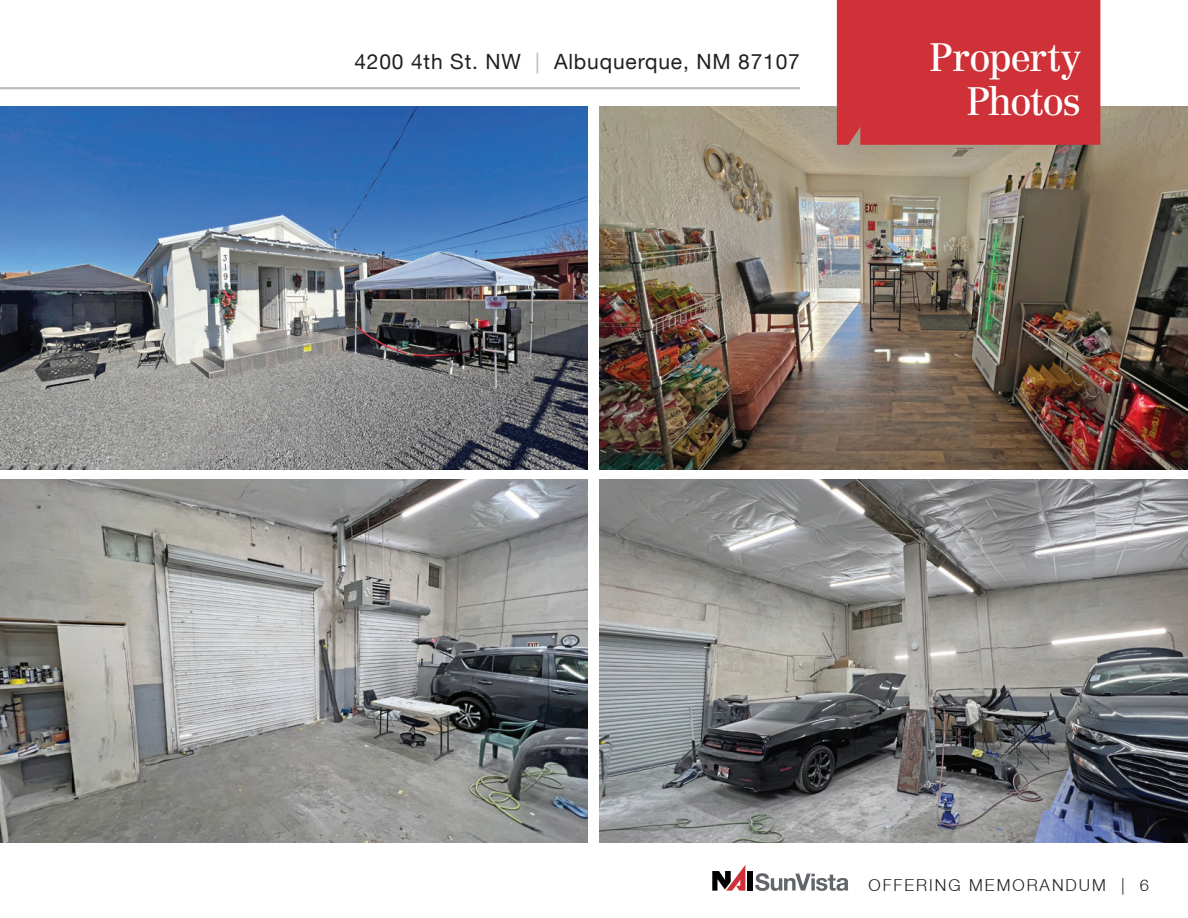
<style>
.page{position:relative;width:1188px;height:918px;background:#fff}
.page>*{position:absolute;margin:0;border:0;box-sizing:border-box;transform-origin:0 0}
.t1{font:39px/43.5px "Centennial LT Std";letter-spacing:-.035em;color:#fff;text-align:right}
.t2{font:21px "Helvetica Neue LT";letter-spacing:.04em;color:#231f20}
.t3{font:300 16.5px "Helvetica Neue LT";letter-spacing:.12em;color:#231f20}
.s1{color:#bcbdc0}
</style>
<div class="page">
<div style="left:747px;top:871px;width:5px;height:20px;background:#000"></div>
<svg style="left:712px;top:865px;width:33px;height:26px"></svg>
<svg style="left:755px;top:873px;width:93px;height:18px"></svg>
<img style="left:599px;top:107px;width:589px;height:363px">
<img style="left:0;top:107px;width:588px;height:363px">
<img style="left:599px;top:480px;width:589px;height:363px">
<img style="left:0;top:480px;width:588px;height:363px">
<div style="left:837px;top:0;width:263px;height:145px;background:#cf3138"></div>
<hr style="left:0;top:87px;width:800px;height:2px;background:#bcbdc0">
<p class="t2" style="left:354px;top:49px;width:447px">4200 4th St. NW <span class="s1">|</span> Albuquerque, NM 87107</p>
<h1 class="t1" style="left:929px;top:36px;width:153px">Property<br>Photos</h1>
<p class="t3" style="left:869px;top:875px;width:282px">OFFERING MEMORANDUM | 6</p>
</div>
